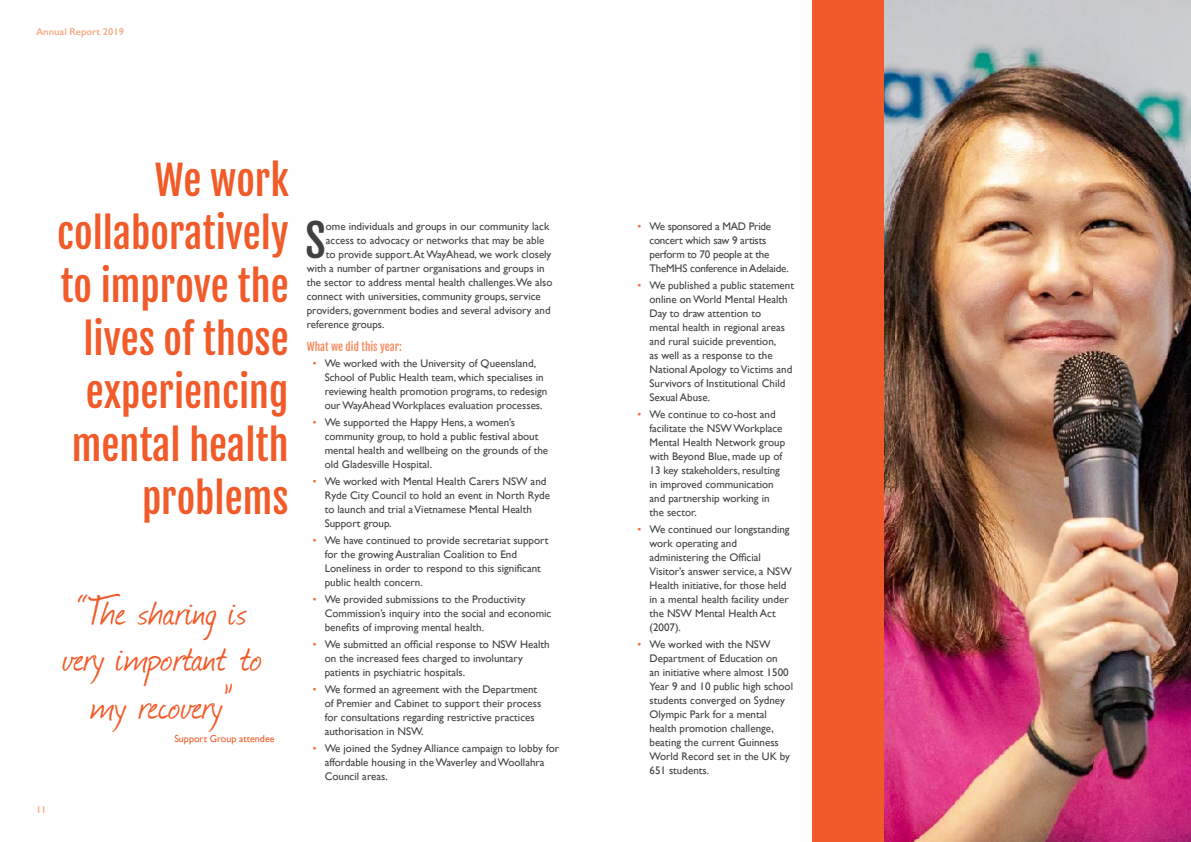
<style>
.page{position:relative;width:1191px;height:842px;background:#fff}
.page>*{position:absolute;margin:0;border:0;box-sizing:border-box;transform-origin:0 0}
.t1{font:45px/47px "Journal";letter-spacing:-.005em;color:#f15a29;text-align:center}
.t2{font:44.6px "Fjalla One";color:#414042}
.t3{font:40px/53px "Fjalla One";color:#f15a29;text-align:right}
.t4{font:11px/14px "Gill Sans";color:#414042}
.t5{font:11px/14px "Gill Sans";letter-spacing:-.02em;color:#414042}
.t6{font:11px "Fjalla One";color:#f68b5e}
.t7{font:10px "Gill Sans";color:#f15a29}
.t8{font:600 10px "Gill Sans";color:#f6aa87}
.s1{color:#f36c39}
</style>
<div class="page">
<div style="left:812px;top:0;width:162px;height:842px;background:#f15a29"></div>
<img style="left:884px;top:0;width:307px;height:842px">
<p class="t8" style="left:36px;top:26px;width:89px">Annual Report 2019</p>
<h3 class="t3" style="left:57px;top:154px;width:233px">We work collaboratively to improve the lives of those experiencing mental health problems</h3>
<h1 class="t1" style="left:63px;top:588px;width:200px">“The sharing is very important to my recovery”</h1>
<p class="t7" style="left:174px;top:733px;width:102px">Support Group attendee</p>
<p class="t8" style="left:36px;top:804px;width:12px">11</p>
<h2 class="t2" style="left:305px;top:213px;width:22px">S</h2>
<p class="t4" style="left:326px;top:219px;width:225px">ome individuals and groups in our community lack</p>
<p class="t4" style="left:326px;top:233px;width:220px">access to advocacy or networks that may be able</p>
<p class="t4" style="left:326px;top:247px;width:227px">to provide support. At WayAhead, we work closely</p>
<p class="t4" style="left:307px;top:261px;width:239px">with a number of partner organisations and groups in</p>
<p class="t4" style="left:307px;top:275px;width:247px">the sector to address mental health challenges.We also</p>
<p class="t4" style="left:307px;top:289px;width:236px">connect with universities, community groups, service</p>
<p class="t4" style="left:307px;top:303px;width:245px">providers, government bodies and several advisory and</p>
<p class="t4" style="left:307px;top:317px;width:79px">reference groups.</p>
<p class="t6" style="left:307px;top:340px;width:96px">What we did this year:</p>
<p class="t4" style="left:325px;top:356px;width:224px;text-indent:-12px"><span class="s1">•</span> We worked with the University of Queensland, School of Public Health team, which specialises in reviewing health promotion programs, to redesign our WayAhead Workplaces evaluation processes.</p>
<p class="t4" style="left:325px;top:415px;width:225px;text-indent:-12px"><span class="s1">•</span> We supported the Happy Hens, a women’s community group, to hold a public festival about mental health and wellbeing on the grounds of the old Gladesville Hospital.</p>
<p class="t4" style="left:325px;top:474px;width:227px;text-indent:-12px"><span class="s1">•</span> We worked with Mental Health Carers NSW and Ryde City Council to hold an event in North Ryde to launch and trial a Vietnamese Mental Health Support group.</p>
<p class="t4" style="left:325px;top:533px;width:225px;text-indent:-12px"><span class="s1">•</span> We have continued to provide secretariat support for the growing Australian Coalition to End Loneliness in order to respond to this significant public health concern.</p>
<p class="t4" style="left:325px;top:592px;width:228px;text-indent:-12px"><span class="s1">•</span> We provided submissions to the Productivity<br>Commission’s inquiry into the social and economic benefits of improving mental health.</p>
<p class="t4" style="left:325px;top:637px;width:226px;text-indent:-12px"><span class="s1">•</span> We submitted an official response to NSW Health on the increased fees charged to involuntary patients in psychiatric hospitals.</p>
<p class="t4" style="left:325px;top:682px;width:218px;text-indent:-12px"><span class="s1">•</span> We formed an agreement with the Department of Premier and Cabinet to support their process for consultations regarding restrictive practices authorisation in NSW.</p>
<p class="t4" style="left:325px;top:741px;width:236px;text-indent:-12px"><span class="s1">•</span> We joined the Sydney Alliance campaign to lobby for affordable housing in the Waverley and Woollahra<br>Council areas.</p>
<p class="t5" style="left:649px;top:219px;width:141px;text-indent:-12px"><span class="s1">•</span> We sponsored a MAD Pride concert which saw 9 artists perform to 70 people at the<br>TheMHS conference in Adelaide.</p>
<p class="t4" style="left:649px;top:278px;width:146px;text-indent:-12px"><span class="s1">•</span> We published a public statement online on World Mental Health<br>Day to draw attention to<br>mental health in regional areas and rural suicide prevention,<br>as well as a response to the<br>National Apology to Victims and<br>Survivors of Institutional Child<br>Sexual Abuse.</p>
<p class="t4" style="left:649px;top:407px;width:137px;text-indent:-12px"><span class="s1">•</span> We continue to co-host and facilitate the NSW Workplace<br>Mental Health Network group with Beyond Blue, made up of<br>13 key stakeholders, resulting in improved communication and partnership working in the sector.</p>
<p class="t4" style="left:649px;top:522px;width:144px;text-indent:-12px"><span class="s1">•</span> We continued our longstanding work operating and administering the Official<br>Visitor’s answer service, a NSW<br>Health initiative, for those held in a mental health facility under the NSW Mental Health Act (2007).</p>
<p class="t4" style="left:649px;top:637px;width:145px;text-indent:-12px"><span class="s1">•</span> We worked with the NSW<br>Department of Education on<br>an initiative where almost 1500<br>Year 9 and 10 public high school students converged on Sydney<br>Olympic Park for a mental health promotion challenge, beating the current Guinness<br>World Record set in the UK by<br>651 students.</p>
</div>
